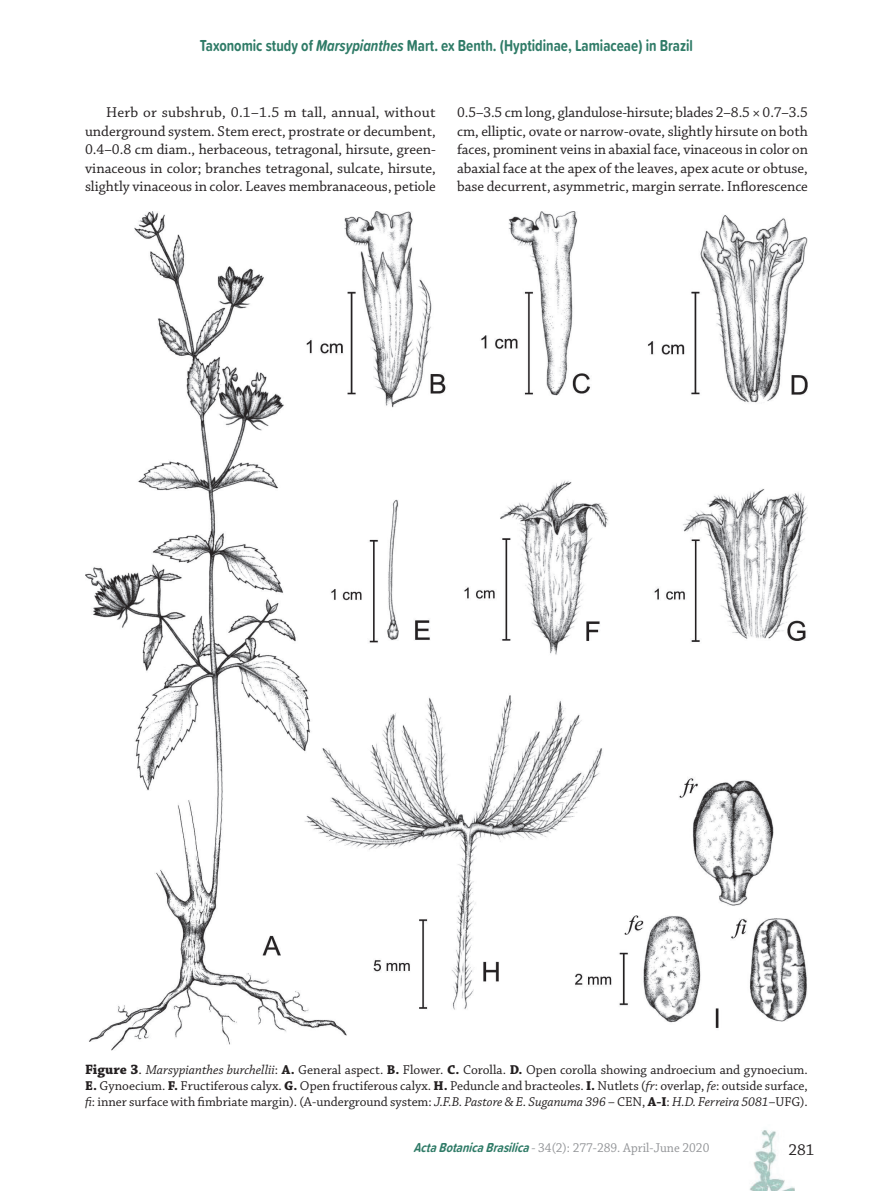
<style>
.page{position:relative;width:893px;height:1191px;background:#fff}
.page>*{position:absolute;margin:0;border:0;box-sizing:border-box;transform-origin:0 0}
.t1{font:700 16.5px "Proxima Soft Cond";color:#2f7b67;scale:.91 1}
.t2{font:16.5px "Chaparral Pro";color:#231f20}
.t3{font:15px/18.3px "Chaparral Pro";color:#231f20;text-align:justify}
.t4{font:13.5px/16.2px "Chaparral Pro";letter-spacing:-.005em;color:#231f20;text-align:justify}
.t5{font:13.5px "Chaparral Pro";color:#939598;scale:.95 1}
.s1{font-style:italic}
.s2{font-weight:700;font-size:14.25px}
.s3{font-size:14.25px}
.s4{font-weight:700}
.s5{font-family:"Proxima Soft Cond";font-weight:700;font-style:italic;color:#2f7b67}
</style>
<div class="page">
<img style="left:749px;top:1130px;width:45px;height:61px">
<img style="left:85px;top:212px;width:723px;height:838px">
<p class="t1" style="left:200px;top:33px;width:543px">Taxonomic study of <span class="s1">Marsypianthes</span> Mart. ex Benth. (Hyptidinae, Lamiaceae) in Brazil</p>
<p class="t3" style="left:85px;top:104px;width:352px;text-indent:21px">Herb or subshrub, 0.1–1.5 m tall, annual, without underground system. Stem erect, prostrate or decumbent, 0.4–0.8 cm diam., herbaceous, tetragonal, hirsute, green&shy;vinaceous in color; branches tetragonal, sulcate, hirsute, slightly vinaceous in color. Leaves membranaceous, petiole</p>
<p class="t3" style="left:457px;top:104px;width:352px">0.5–3.5 cm long, glandulose-hirsute; blades 2–8.5 × 0.7–3.5 cm, elliptic, ovate or narrow-ovate, slightly hirsute on both faces, prominent veins in abaxial face, vinaceous in color on abaxial face at the apex of the leaves, apex acute or obtuse, base decurrent, asymmetric, margin serrate. Inflorescence</p>
<p class="t4" style="left:85px;top:1061px;width:724px"><span class="s2">Figure 3</span><span class="s3">.</span> <span class="s1">Marsypianthes burchellii</span>: <span class="s4">A.</span> General aspect. <span class="s4">B.</span> Flower. <span class="s4">C.</span> Corolla. <span class="s4">D.</span> Open corolla showing androecium and gynoecium.<br><span class="s4">E.</span> Gynoecium. <span class="s4">F.</span> Fructiferous calyx. <span class="s4">G.</span> Open fructiferous calyx. <span class="s4">H.</span> Peduncle and bracteoles. <span class="s4">I.</span> Nutlets (<span class="s1">fr</span>: overlap, <span class="s1">fe</span>: outside surface, <span class="s1">fi</span>: inner surface with fimbriate margin). (A-underground system: <span class="s1">J.F.B. Pastore &amp; E. Suganuma 396</span> – CEN, <span class="s4">A-I</span>: <span class="s1">H.D. Ferreira 5081</span>–UFG).</p>
<p class="t5" style="left:414px;top:1140px;width:313px"><span class="s5">ActaBotanicaBrasilica</span>- 34(2): 277-289. April-June 2020</p>
<p class="t2" style="left:788px;top:1141px;width:27px">281</p>
</div>
